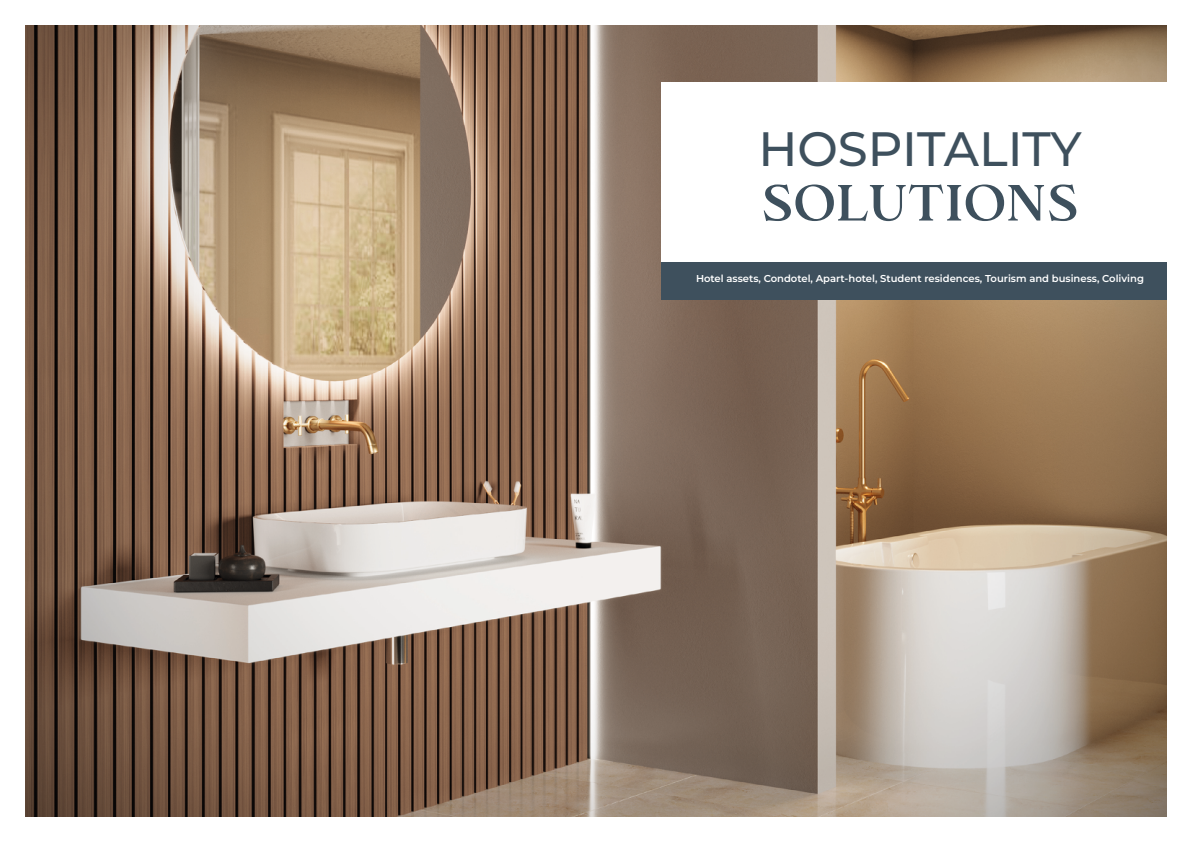
<style>
.page{position:relative;width:1191px;height:842px;background:#fff}
.page>*{position:absolute;margin:0;border:0;box-sizing:border-box;transform-origin:0 0}
.t1{font:500 50.8px "Bosca";letter-spacing:-.025em;color:#3e505d}
.t2{font:500 48.2px "Montserrat";color:#3e505d}
.t3{font:600 10px "Montserrat";color:#fff}
</style>
<div class="page">
<img style="left:25px;top:25px;width:1142px;height:792px">
<div style="left:661px;top:82px;width:518px;height:180px;background:#fff"></div>
<div style="left:661px;top:262px;width:518px;height:38px;background:#3e505d"></div>
<div style="left:1167px;top:0;width:24px;height:842px;background:#fff"></div>
<h2 class="t2" style="left:758px;top:116px;width:325px">HOSPITALITY</h2>
<h1 class="t1" style="left:760px;top:173px;width:321px">SOLUTIONS</h1>
<p class="t3" style="left:696px;top:272px;width:449px">Hotel assets, Condotel, Apart-hotel, Student residences, Tourism and business, Coliving</p>
</div>
